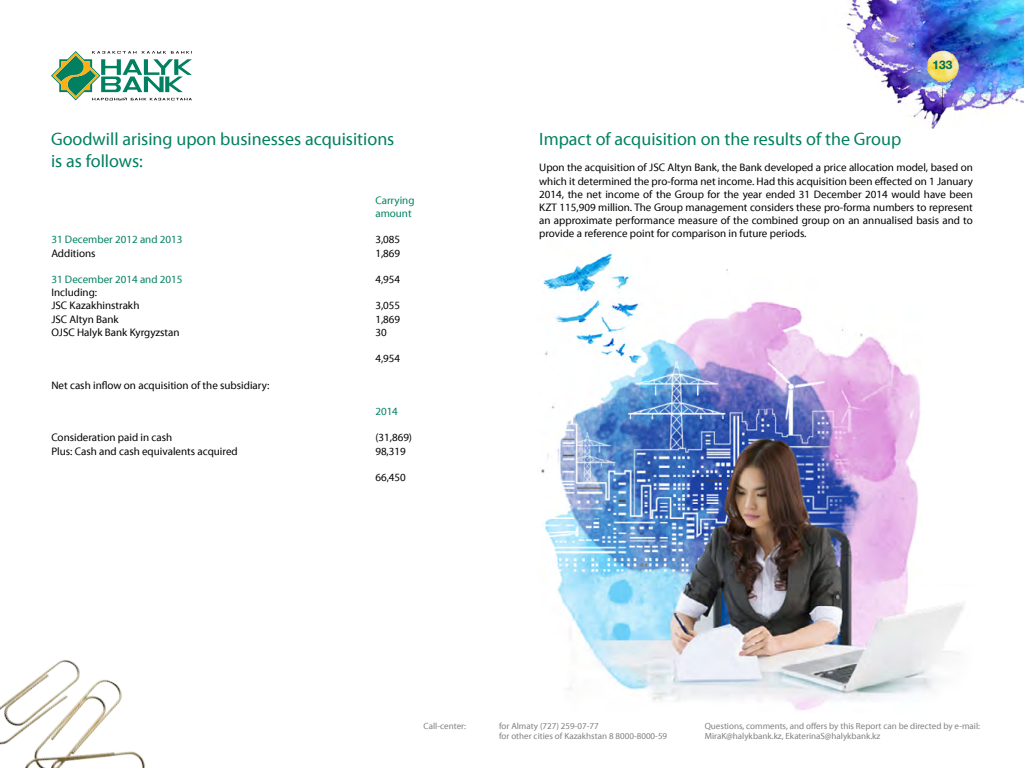
<style>
.page{position:relative;width:1024px;height:768px;background:#fff}
.page>*{position:absolute;margin:0;border:0;box-sizing:border-box;transform-origin:0 0}
.t1{font:18px/21.6px "Myriad Pro Kaz";color:#008060}
.t2{font:700 12px "Helvetica Neue Cyr";color:#006e59}
.t3{font:11px/13.2px "Myriad Pro Kaz";color:#000}
.t4{font:11px/13.2px "Myriad Pro Kaz";color:#008060}
.t5{font:9px/10.8px "Myriad Pro Kaz";color:#808080}
</style>
<div class="page">
<img style="left:846px;top:0;width:178px;height:129px">
<img style="left:918px;top:48px;width:49px;height:37px">
<svg style="left:51px;top:51px;width:141px;height:49px"></svg>
<img style="left:541px;top:253px;width:422px;height:458px">
<img style="left:0;top:659px;width:146px;height:109px">
<svg style="left:942px;top:88px;width:1px;height:21px"></svg>
<h1 class="t1" style="left:51px;top:128px;width:345px">Goodwill arising upon businesses acquisitions is as follows:</h1>
<p class="t4" style="left:375px;top:193px;width:41px">Carrying amount</p>
<p class="t4" style="left:51px;top:233px;width:133px">31 December 2012 and 2013</p>
<p class="t3" style="left:375px;top:233px;width:26px">3,085</p>
<p class="t3" style="left:51px;top:246px;width:46px">Additions</p>
<p class="t3" style="left:375px;top:246px;width:26px">1,869</p>
<p class="t4" style="left:51px;top:273px;width:133px">31 December 2014 and 2015</p>
<p class="t3" style="left:375px;top:273px;width:26px">4,954</p>
<p class="t3" style="left:51px;top:286px;width:90px">I ncluding:<br>JSC Kazakhinstrakh</p>
<p class="t3" style="left:375px;top:299px;width:26px">3,055</p>
<p class="t3" style="left:51px;top:312px;width:69px">JSC Altyn Bank</p>
<p class="t3" style="left:375px;top:312px;width:26px">1,869</p>
<p class="t3" style="left:51px;top:325px;width:130px">OJSC Halyk Bank Kyrgyzstan</p>
<p class="t3" style="left:375px;top:325px;width:13px">30</p>
<p class="t3" style="left:375px;top:352px;width:26px">4,954</p>
<p class="t3" style="left:51px;top:378px;width:220px">Net cash inflow on acquisition of the subsidiary:</p>
<p class="t4" style="left:375px;top:405px;width:24px">2014</p>
<p class="t3" style="left:51px;top:431px;width:122px">Consideration paid in cash</p>
<p class="t3" style="left:375px;top:431px;width:38px">(31,869)</p>
<p class="t3" style="left:51px;top:444px;width:188px">Plus: Cash and cash equivalents acquired</p>
<p class="t3" style="left:375px;top:444px;width:32px">98,319</p>
<p class="t3" style="left:375px;top:471px;width:32px">66,450</p>
<p class="t2" style="left:932px;top:58px;width:22px">133</p>
<h1 class="t1" style="left:539px;top:128px;width:364px">I mpact of acquisition on the results of the Group</h1>
<p class="t3" style="left:539px;top:161px;width:435px;text-align:justify">Upon the acquisition of JSC Altyn Bank, the Bank developed a price allocation model, based on which it determined the pro-forma net income. Had this acquisition been effected on 1 January 2014, the net income of the Group for the year ended 31 December 2014 would have been KZT 115,909 million. The Group management considers these pro-forma numbers to represent an approximate performance measure of the combined group on an annualised basis and to provide a reference point for comparison in future periods.</p>
<p class="t5" style="left:424px;top:720px;width:44px">Call-center:</p>
<p class="t5" style="left:499px;top:720px;width:170px">for Almaty (727) 259-07-77<br>for other cities of Kazakhstan 8 8000-8000-59</p>
<p class="t5" style="left:705px;top:720px;width:277px">Questions, comments, and offers by this Report can be directed by e-mail:<br>MiraK@halykbank.kz, EkaterinaS@halykbank.kz</p>
</div>
